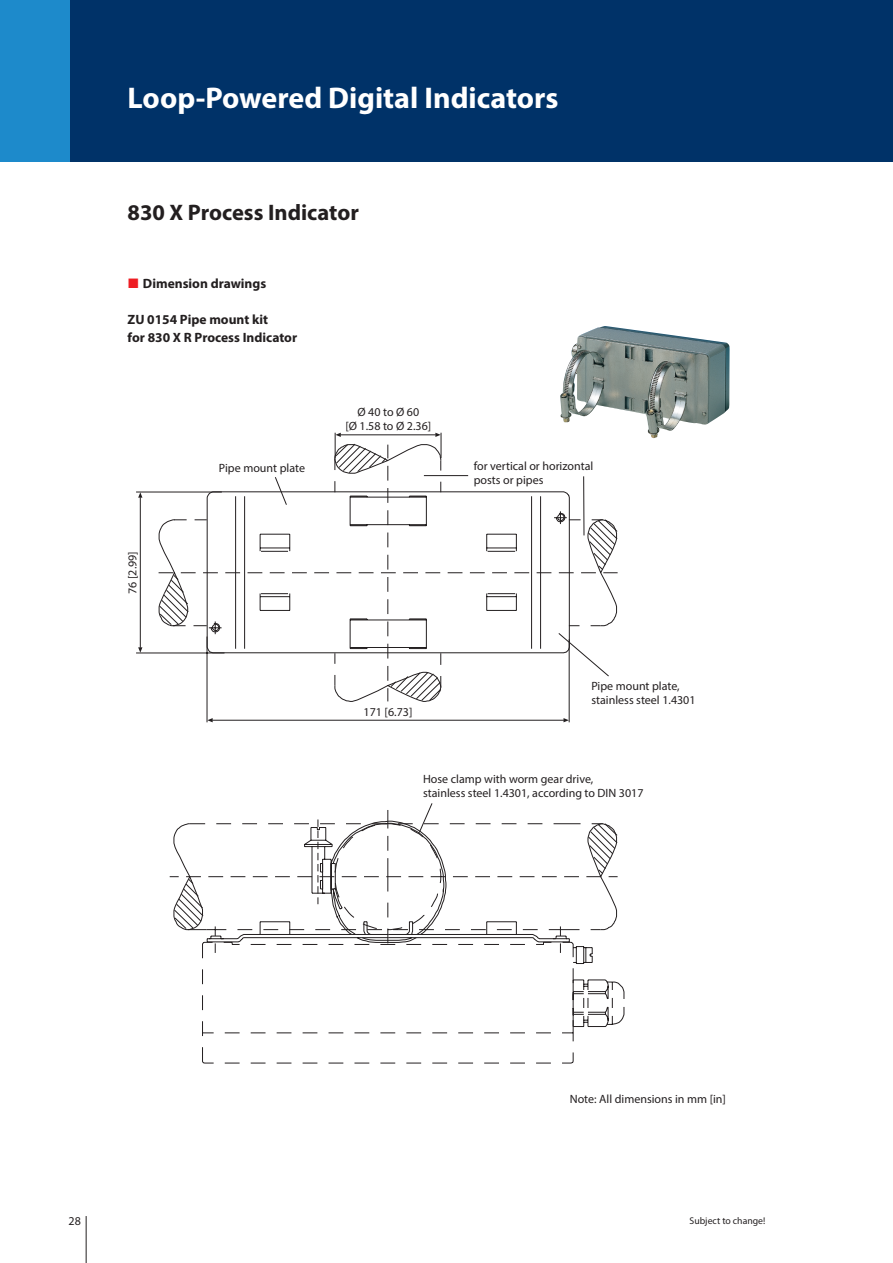
<style>
.page{position:relative;width:893px;height:1263px;background:#fff}
.page>*{position:absolute;margin:0;border:0;box-sizing:border-box;transform-origin:0 0}
.t1{font:700 30px "Myriad Pro";color:#fff}
.t2{font:700 22.5px "Myriad Pro";color:#231f20}
.Text_USA{font:700 13.5px/18px "Myriad Pro";color:#231f20}
.Beschriftungen_MZ_US{font:12px/14.2px "Myriad Pro";color:#231f20}
.Fußnoten_USA{font:9.75px "Myriad Pro";color:#231f20}
.s1{font-family:"Frutiger Special";font-weight:400;color:#ee1d23}
</style>
<div class="page">
<hr style="left:86px;top:1216px;width:1px;height:47px;background:#231f20">
<div style="left:0;top:0;width:893px;height:162px;background:#003268"></div>
<div style="left:0;top:0;width:70px;height:162px;background:#1d8acb"></div>
<img style="left:560px;top:326px;width:170px;height:112px">
<svg style="left:186px;top:930px;width:438px;height:97px"></svg>
<svg style="left:169px;top:432px;width:449px;height:497px"></svg>
<svg style="left:136px;top:432px;width:473px;height:291px"></svg>
<p class="t1" style="left:128px;top:78px;width:433px">Loop-Powered Digital Indicators</p>
<p class="t2" style="left:128px;top:197px;width:233px">830 X Process Indicator</p>
<p class="Text_USA" style="left:128px;top:274px;width:140px"><span class="s1">,</span> Dimension drawings</p>
<p class="Text_USA" style="left:128px;top:310px;width:171px">ZU 0154 Pipe mount kit<br>for 830 X R Process Indicator</p>
<p class="Beschriftungen_MZ_US" style="left:345px;top:404px;width:87px;text-align:center">Ø 40 to Ø 60<br>[Ø 1.58 to Ø 2.36]</p>
<p class="Beschriftungen_MZ_US" style="left:125px;top:594px;width:44px;rotate:-90deg">76 [2.99]</p>
<p class="Beschriftungen_MZ_US" style="left:219px;top:460px;width:88px">Pipe mount plate</p>
<p class="Beschriftungen_MZ_US" style="left:474px;top:459px;width:121px">for vertical or horizontal posts or pipes</p>
<p class="Beschriftungen_MZ_US" style="left:364px;top:705px;width:50px">171 [6.73]</p>
<p class="Beschriftungen_MZ_US" style="left:591px;top:678px;width:106px">Pipe mount plate, stainless steel 1.4301</p>
<p class="Beschriftungen_MZ_US" style="left:423px;top:772px;width:222px">Hose clamp with worm gear drive,<br>stainless steel 1.4301, according to DIN 3017</p>
<p class="Beschriftungen_MZ_US" style="left:570px;top:1092px;width:158px">Note: All dimensions in mm [in]</p>
<p class="Beschriftungen_MZ_US" style="left:69px;top:1213px;width:14px">28</p>
<p class="Fußnoten_USA" style="left:690px;top:1215px;width:77px">Subject to change!</p>
</div>
